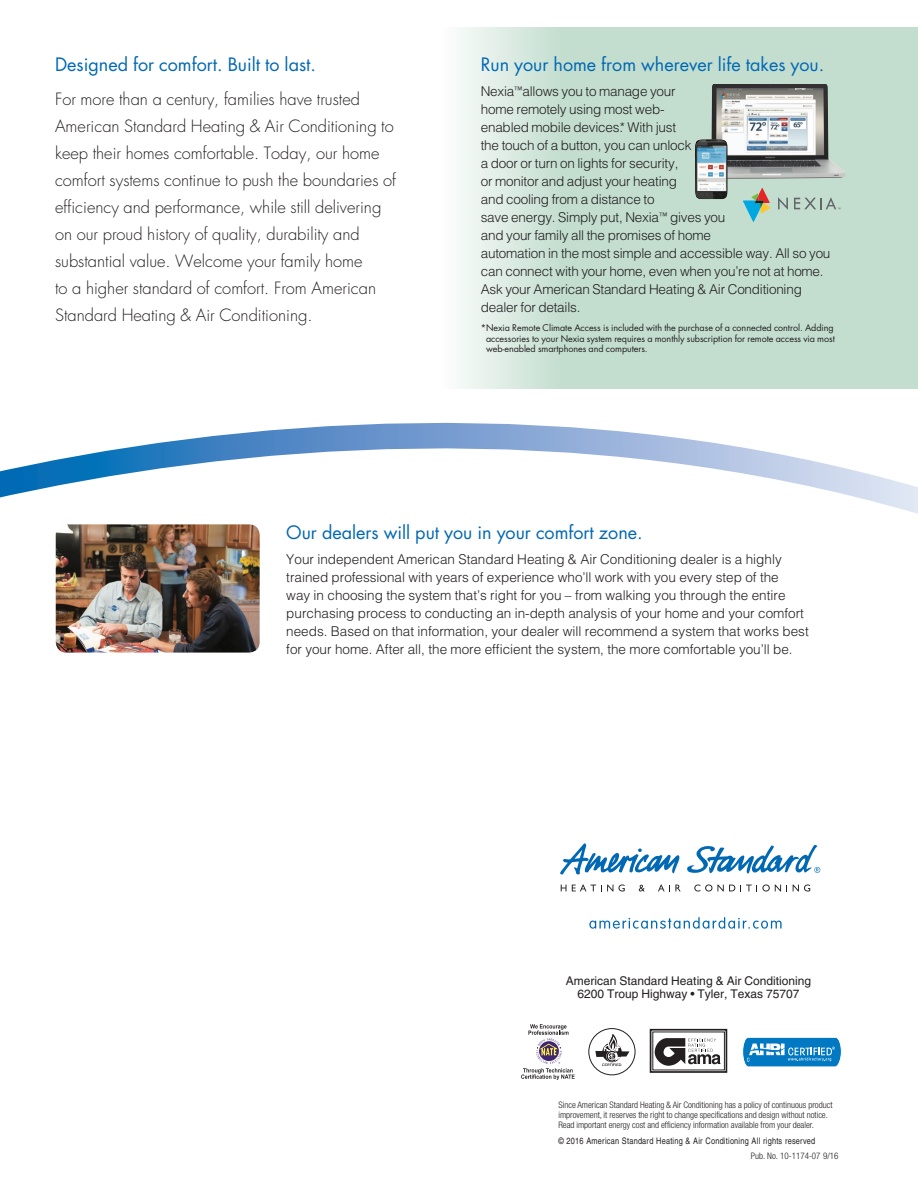
<style>
.page{position:relative;width:918px;height:1188px;background:#fff}
.page>*{position:absolute;margin:0;border:0;box-sizing:border-box;transform-origin:0 0}
.t1{font:18px "Futura Std";color:#0168b3}
.t2{font:300 16.5px/27px "Futura";color:#231f20}
.t3{font:300 13.5px/18px "Helvetica";color:#231f20}
.t4{font:12px/13.5px "Helvetica";color:#231f20;text-align:center}
.t5{font:300 condensed 9px/9.8px "Helvetica Neue";color:#231f20}
.t6{font:9px/10.5px "Futura Std";letter-spacing:-.005em;color:#231f20;text-align:justify}
.t7{font:condensed 9px "Helvetica";letter-spacing:.025em;color:#231f20}
</style>
<div class="page">
<svg style="left:460px;top:28px;width:458px;height:361px;background:#c9e1d3"></svg>
<svg style="left:589px;top:917px;width:193px;height:12px"></svg>
<svg style="left:561px;top:885px;width:5px;height:6px"></svg>
<svg style="left:572px;top:885px;width:53px;height:7px"></svg>
<svg style="left:639px;top:885px;width:6px;height:7px"></svg>
<svg style="left:658px;top:885px;width:23px;height:6px"></svg>
<svg style="left:694px;top:885px;width:93px;height:7px"></svg>
<svg style="left:793px;top:885px;width:17px;height:7px"></svg>
<svg style="left:560px;top:843px;width:260px;height:32px"></svg>
<svg style="left:521px;top:1024px;width:54px;height:56px"></svg>
<svg style="left:742px;top:1037px;width:100px;height:30px;background:#3e99d0"></svg>
<img style="left:56px;top:533px;width:204px;height:120px">
<svg style="left:0;top:422px;width:918px;height:111px"></svg>
<img style="left:697px;top:84px;width:148px;height:95px">
<img style="left:694px;top:139px;width:34px;height:60px">
<svg style="left:743px;top:188px;width:27px;height:34px"></svg>
<svg style="left:778px;top:197px;width:10px;height:13px"></svg>
<svg style="left:794px;top:197px;width:47px;height:12px"></svg>
<div style="left:650px;top:1029px;width:77px;height:44px;border:2px solid #231f20"></div>
<svg style="left:655px;top:1038px;width:66px;height:28px"></svg>
<div style="left:589px;top:1028px;width:46px;height:47px;border:1px solid #231f20;border-radius:50%"></div>
<svg style="left:595px;top:1032px;width:34px;height:34px"></svg>
<h1 class="t1" style="left:55px;top:53px;width:263px">Designed for comfort. Built to last.</h1>
<p class="t2" style="left:55px;top:86px;width:343px">For more than a century, families have trusted American Standard Heating &amp; Air Conditioning to keep their homes comfortable. Today, our home comfort systems continue to push the boundaries of efficiency and performance, while still delivering on our proud history of quality, durability and substantial value. Welcome your family home<br>to a higher standard of comfort. From American Standard Heating &amp; Air Conditioning.</p>
<h1 class="t1" style="left:481px;top:53px;width:345px">Run your home from wherever life takes you.</h1>
<p class="t3" style="left:481px;top:82px;width:351px">Nexia<sup>™</sup>allows you to manage your<br>home remotely using most web-<br>enabled mobile devices.* With just<br>the touch of a button, you can unlock<br>a door or turn on lights for security,<br>or monitor and adjust your heating<br>and cooling from a distance to<br>save energy. Simply put, Nexia<sup>™</sup> gives you<br>and your family all the promises of home<br>automation in the most simple and accessible way. All so you can connect with your home, even when you’re not at home.<br>Ask your American Standard Heating &amp; Air Conditioning dealer for details.</p>
<p class="t6" style="left:486px;top:323px;width:350px;text-indent:-5px">*Nexia Remote Climate Access is included with the purchase of a connected control. Adding accessories to your Nexia system requires a monthly subscription for remote access via most web-enabled smartphones and computers.</p>
<h1 class="t1" style="left:286px;top:521px;width:358px">Our dealers will put you in your comfort zone.</h1>
<p class="t3" style="left:286px;top:550px;width:524px">Your independent American Standard Heating &amp; Air Conditioning dealer is a highly trained professional with years of experience who’ll work with you every step of the<br>way in choosing the system that’s right for you – from walking you through the entire purchasing process to conducting an in-depth analysis of your home and your comfort needs. Based on that information, your dealer will recommend a system that works best for your home. After all, the more efficient the system, the more comfortable you’ll be.</p>
<p class="t4" style="left:566px;top:974px;width:247px">American Standard Heating &amp; Air Conditioning<br>6200 Troup Highway • Tyler, Texas 75707</p>
<p class="t5" style="left:558px;top:1100px;width:276px">Since American Standard Heating &amp; Air Conditioning has a policy of continuous product improvement, it reserves the right to change specifications and design without notice.<br>Read important energy cost and efficiency information available from your dealer.</p>
<p class="t7" style="left:558px;top:1135px;width:258px">© 2016 American Standard Heating &amp; Air Conditioning All rights reserved</p>
<p class="t5" style="left:751px;top:1151px;width:89px">Pub. No. 10-1174-07 9/16</p>
</div>
